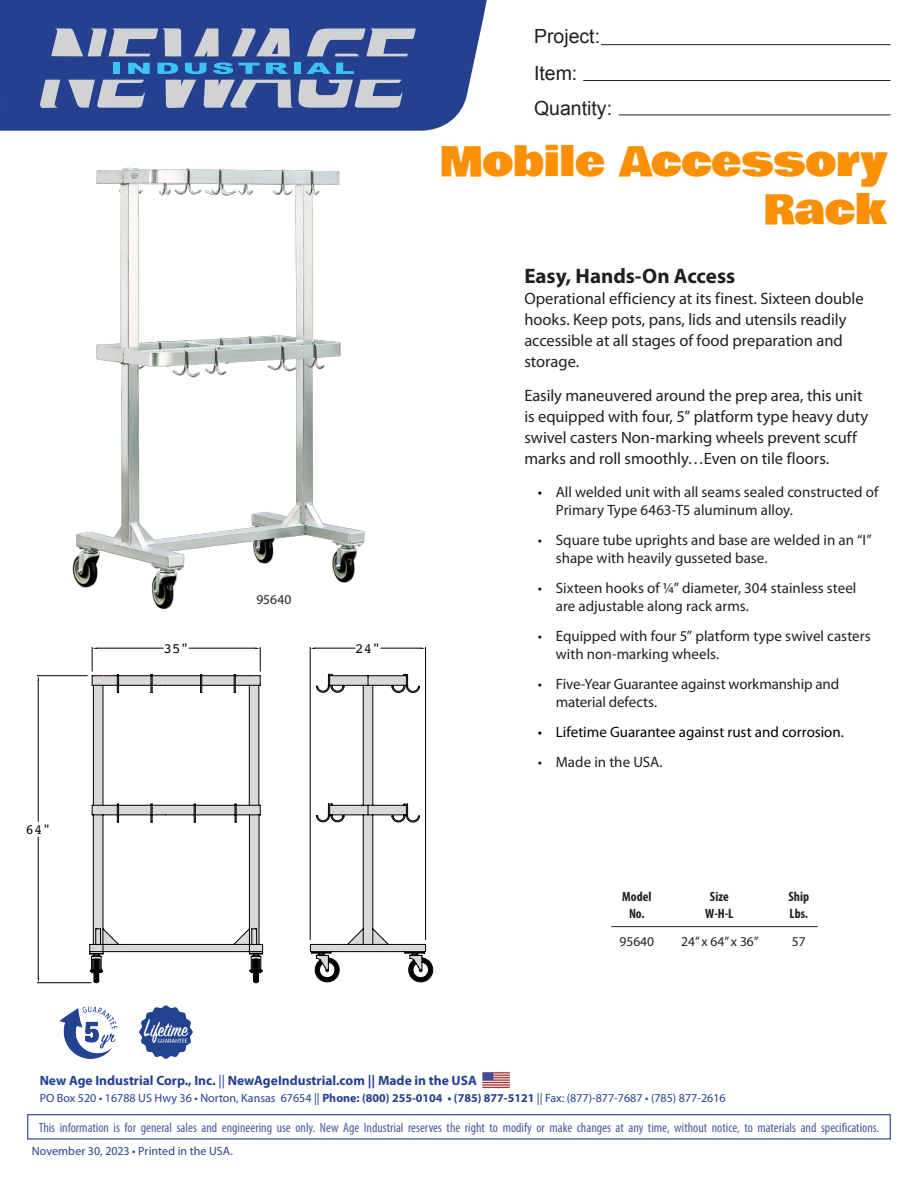
<style>
.page{position:relative;width:918px;height:1188px;background:#fff}
.page>*{position:absolute;margin:0;border:0;box-sizing:border-box;transform-origin:0 0}
.t1{font:40.5px/48.6px "Bowlby One";letter-spacing:.01em;color:#fc9004;text-align:right}
.t2{font:700 21px "Myriad Pro";color:#231f20}
.t3{font:19.5px/37.3px "Arial";color:#231f20}
.t4{font:16.5px/21px "Myriad Pro";letter-spacing:-.005em;color:#231f20}
.t5{font:15px/18px "Myriad Pro";color:#231f20}
.t6{font:15px "Myriad Pro";color:#000}
.t7{font:14.1px "Courier";color:#000}
.t8{font:condensed 13.5px "Myriad Pro";color:#4d5a9e}
.t9{font:700 13.5px "Myriad Pro";color:#25408f}
.t10{font:700 condensed 13.5px "Myriad Pro";color:#231f20}
.t11{font:13.5px "Myriad Pro";color:#231f20}
.t12{font:12px "Myriad Pro";color:#25408f}
.s1{color:#000}
.s2{font-weight:400}
.s3{font-weight:700}
</style>
<div class="page">
<svg style="left:0;top:0;width:487px;height:131px"></svg>
<hr style="left:601px;top:44px;width:289px;height:1px;background:#231f20">
<hr style="left:583px;top:80px;width:307px;height:1px;background:#231f20">
<hr style="left:619px;top:115px;width:271px;height:1px;background:#231f20">
<div style="left:294px;top:63px;width:7px;height:11px;background:#3bc3f1"></div>
<svg style="left:306px;top:63px;width:48px;height:11px"></svg>
<svg style="left:40px;top:80px;width:20px;height:28px"></svg>
<svg style="left:68px;top:80px;width:77px;height:28px"></svg>
<svg style="left:166px;top:80px;width:30px;height:28px"></svg>
<svg style="left:51px;top:28px;width:239px;height:46px"></svg>
<svg style="left:204px;top:80px;width:199px;height:28px"></svg>
<svg style="left:307px;top:28px;width:109px;height:28px"></svg>
<div style="left:27px;top:1114px;width:864px;height:26px;border:1px solid #25408f"></div>
<img style="left:483px;top:1072px;width:26px;height:17px">
<img style="left:139px;top:1006px;width:53px;height:53px">
<img style="left:60px;top:1006px;width:58px;height:53px">
<img style="left:6px;top:117px;width:400px;height:538px">
<svg style="left:37px;top:672px;width:397px;height:312px"></svg>
<hr style="left:189px;top:648px;width:66px;height:1px;background:#000">
<hr style="left:97px;top:648px;width:66px;height:1px;background:#000">
<svg style="left:235px;top:647px;width:26px;height:38px"></svg>
<svg style="left:92px;top:647px;width:25px;height:38px"></svg>
<hr style="left:310px;top:647px;width:1px;height:293px;background:#000">
<hr style="left:425px;top:647px;width:1px;height:293px;background:#000">
<hr style="left:315px;top:648px;width:40px;height:1px;background:#000">
<hr style="left:381px;top:648px;width:40px;height:1px;background:#000">
<hr style="left:611px;top:926px;width:207px;height:1px;background:#231f20">
<h3 class="t3" style="left:534px;top:17px;width:68px">Project:<br>Item:</h3>
<h3 class="t3" style="left:534px;top:89px;width:80px">Quantity:</h3>
<p class="t7" style="left:26px;top:819px;width:27px">64"</p>
<p class="t11" style="left:256px;top:591px;width:37px">95640</p>
<p class="t7" style="left:164px;top:638px;width:27px">35"</p>
<p class="t7" style="left:355px;top:638px;width:27px">24"</p>
<p class="t1" style="left:439px;top:138px;width:451px">Mobile Accessory<br>Rack</p>
<p class="t2" style="left:524px;top:262px;width:212px">Easy, Hands-On Access</p>
<p class="t4" style="left:524px;top:288px;width:341px">Operational efficiency at its finest. Sixteen double hooks. Keep pots, pans, lids and utensils readily accessible at all stages of food preparation and storage.</p>
<p class="t4" style="left:524px;top:385px;width:346px">Easily maneuvered around the prep area, this unit is equipped with four, 5” platform type heavy duty swivel casters Non-marking wheels prevent scuff marks and roll smoothly…Even on tile floors.</p>
<p class="t5" style="left:556px;top:483px;width:324px;text-indent:-18px"><span class="s1">•</span> All welded unit with all seams sealed constructed of<br>Primary Type 6463-T5 aluminum alloy.</p>
<p class="t5" style="left:556px;top:531px;width:317px;text-indent:-18px">• Square tube uprights and base are welded in an “I” shape with heavily gusseted base.</p>
<p class="t5" style="left:556px;top:579px;width:302px;text-indent:-18px">• Sixteen hooks of ¼” diameter, 304 stainless steel are adjustable along rack arms.</p>
<p class="t5" style="left:556px;top:627px;width:316px;text-indent:-18px">• Equipped with four 5” platform type swivel casters with non-marking wheels.</p>
<p class="t5" style="left:556px;top:675px;width:285px;text-indent:-18px">• Five-Year Guarantee against workmanship and material defects.</p>
<p class="t6" style="left:538px;top:723px;width:308px">• Lifetime Guarantee against rust and corrosion.</p>
<p class="t5" style="left:538px;top:753px;width:126px">• Made in the USA.</p>
<p class="t10" style="left:622px;top:888px;width:31px">Model</p>
<p class="t10" style="left:710px;top:888px;width:20px">Size</p>
<p class="t10" style="left:789px;top:888px;width:22px">Ship</p>
<p class="t10" style="left:629px;top:905px;width:17px">No.</p>
<p class="t10" style="left:705px;top:905px;width:30px">W-H-L</p>
<p class="t10" style="left:790px;top:905px;width:20px">Lbs.</p>
<p class="t11" style="left:620px;top:933px;width:36px">95640</p>
<p class="t11" style="left:681px;top:933px;width:79px">24” x 64” x 36”</p>
<p class="t11" style="left:792px;top:933px;width:15px">57</p>
<p class="t9" style="left:40px;top:1072px;width:439px">New Age Industrial Corp., Inc. <span class="s2">||</span> NewAgeIndustrial.com || Made in the USA</p>
<p class="t12" style="left:40px;top:1090px;width:687px">PO Box 520 • 16788 US Hwy 36 • Norton, Kansas 67654 || <span class="s3">Phone: (800) 255-0104 • (785) 877-5121</span> || Fax: (877)-877-7687 • (785) 877-2616</p>
<p class="t8" style="left:39px;top:1119px;width:842px">This information is for general sales and engineering use only. New Age Industrial reserves the right to modify or make changes at any time, without notice, to materials and specifications.</p>
<p class="t12" style="left:32px;top:1143px;width:203px">November 30, 2023 • Printed in the USA.</p>
</div>
